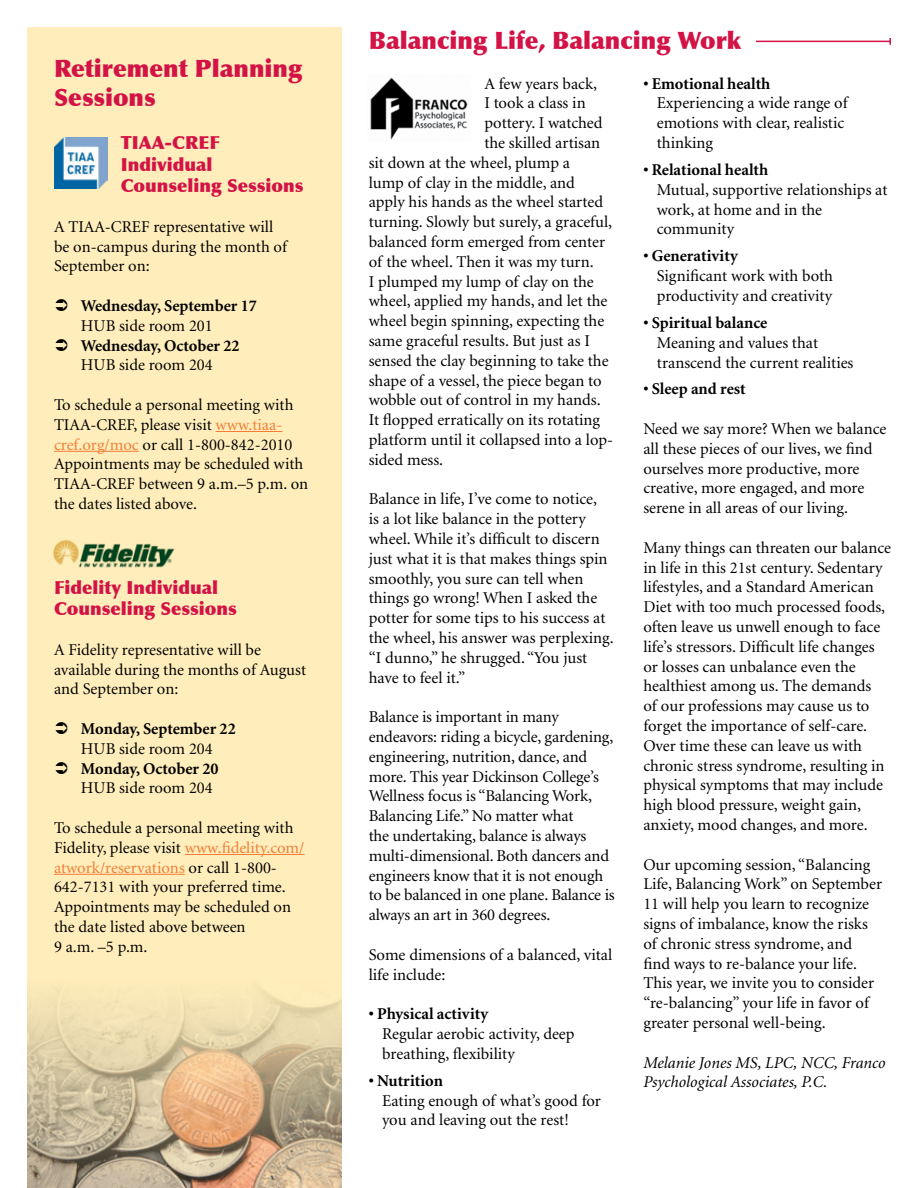
<style>
.page{position:relative;width:918px;height:1188px;background:#fff}
.page>*{position:absolute;margin:0;border:0;box-sizing:border-box;transform-origin:0 0}
.t1{font:900 24px/28.8px "Optima";color:#d31245}
.t2{font:900 18px/21.6px "Optima";color:#d31245}
.t3{font:16.5px/19.8px "Minion";color:#000}
.t4{font:700 16.5px "Minion";color:#000}
.t5{font:italic 16.5px/19.8px "Minion";color:#000}
.s1{color:#f37d38}
</style>
<div class="page">
<div style="left:27px;top:27px;width:315px;height:1161px;background:#feb"></div>
<img style="left:27px;top:988px;width:315px;height:200px">
<hr style="left:216px;top:431px;width:66px;height:1px;background:#f37d38">
<hr style="left:54px;top:451px;width:85px;height:1px;background:#f37d38">
<hr style="left:185px;top:854px;width:120px;height:1px;background:#f37d38">
<hr style="left:54px;top:874px;width:131px;height:1px;background:#f37d38">
<img style="left:54px;top:137px;width:53px;height:52px">
<img style="left:53px;top:539px;width:122px;height:29px">
<img style="left:370px;top:77px;width:98px;height:63px">
<hr style="left:756px;top:41px;width:134px;height:1px;background:#d31245">
<h1 class="t1" style="left:54px;top:54px;width:250px">Retirement Planning<br>Sessions</h1>
<p class="t2" style="left:121px;top:132px;width:184px">TIAA-CREF<br>Individual<br>Counseling Sessions</p>
<p class="t3" style="left:54px;top:217px;width:234px">A TIAA-CREF representative will be on-campus during the month of<br>September on:</p>
<p class="t4" style="left:81px;top:297px;width:177px">Wednesday, September 17</p>
<p class="t3" style="left:81px;top:316px;width:133px">HUB side room 201</p>
<p class="t4" style="left:81px;top:337px;width:160px">Wednesday, October 22</p>
<p class="t3" style="left:81px;top:356px;width:133px">HUB side room 204</p>
<p class="t3" style="left:54px;top:396px;width:256px">To schedule a personal meeting with TIAA-CREF, please visit <span class="s1">www.tiaa&shy;cref.org/moc</span> or call 1-800-842-2010<br>Appointments may be scheduled with TIAA-CREF between 9 a.m.–5 p.m. on the dates listed above.</p>
<p class="t2" style="left:54px;top:577px;width:184px">Fidelity Individual<br>Counseling Sessions</p>
<p class="t3" style="left:54px;top:640px;width:254px">A Fidelity representative will be available during the months of August and September on:</p>
<p class="t4" style="left:81px;top:720px;width:156px">Monday, September 22</p>
<p class="t3" style="left:81px;top:739px;width:133px">HUB side room 204</p>
<p class="t4" style="left:81px;top:760px;width:139px">Monday, October 20</p>
<p class="t3" style="left:81px;top:779px;width:133px">HUB side room 204</p>
<p class="t3" style="left:54px;top:819px;width:252px">To schedule a personal meeting with<br>Fidelity, please visit <span class="s1">www.fidelity.com/ atwork/reservations</span> or call 1-800-<br>642-7131 with your preferred time.<br>Appointments may be scheduled on the date listed above between<br>9 a.m. –5 p.m.</p>
<h1 class="t1" style="left:369px;top:26px;width:374px">Balancing Life, Balancing Work</h1>
<p class="t3" style="left:484px;top:74px;width:114px">A few years back,</p>
<p class="t3" style="left:484px;top:94px;width:103px">I took a class in</p>
<p class="t3" style="left:484px;top:114px;width:120px">pottery. I watched</p>
<p class="t3" style="left:484px;top:133px;width:117px">the skilled artisan</p>
<p class="t3" style="left:369px;top:153px;width:203px">sit down at the wheel, plump a</p>
<p class="t3" style="left:369px;top:173px;width:208px">lump of clay in the middle, and</p>
<p class="t3" style="left:369px;top:193px;width:236px">apply his hands as the wheel started</p>
<p class="t3" style="left:369px;top:213px;width:245px">turning. Slowly but surely, a graceful,</p>
<p class="t3" style="left:369px;top:232px;width:238px">balanced form emerged from center</p>
<p class="t3" style="left:369px;top:252px;width:227px">of the wheel. Then it was my turn.</p>
<p class="t3" style="left:369px;top:272px;width:227px">I plumped my lump of clay on the</p>
<p class="t3" style="left:369px;top:292px;width:240px">wheel, applied my hands, and let the</p>
<p class="t3" style="left:369px;top:312px;width:237px">wheel begin spinning, expecting the</p>
<p class="t3" style="left:369px;top:331px;width:223px">same graceful results. But just as I</p>
<p class="t3" style="left:369px;top:351px;width:241px">sensed the clay beginning to take the</p>
<p class="t3" style="left:369px;top:371px;width:235px">shape of a vessel, the piece began to</p>
<p class="t3" style="left:369px;top:391px;width:234px">wobble out of control in my hands.</p>
<p class="t3" style="left:369px;top:411px;width:233px">It flopped erratically on its rotating</p>
<p class="t3" style="left:369px;top:430px;width:246px">platform until it collapsed into a lop-</p>
<p class="t3" style="left:369px;top:450px;width:76px">sided mess.</p>
<p class="t3" style="left:369px;top:490px;width:247px">Balance in life, I’ve come to notice,<br>is a lot like balance in the pottery wheel. While it’s difficult to discern just what it is that makes things spin smoothly, you sure can tell when things go wrong! When I asked the potter for some tips to his success at the wheel, his answer was perplexing. “I dunno,” he shrugged. “You just have to feel it.”</p>
<p class="t3" style="left:369px;top:708px;width:248px">Balance is important in many endeavors: riding a bicycle, gardening, engineering, nutrition, dance, and more. This year Dickinson College’s Wellness focus is “Balancing Work, Balancing Life.” No matter what<br>the undertaking, balance is always multi-dimensional. Both dancers and engineers know that it is not enough to be balanced in one plane. Balance is always an art in 360 degrees.</p>
<p class="t3" style="left:369px;top:945px;width:245px">Some dimensions of a balanced, vital life include:</p>
<p class="t4" style="left:369px;top:1005px;width:121px">• Physical activity</p>
<p class="t3" style="left:382px;top:1024px;width:194px">Regular aerobic activity, deep breathing, flexibility</p>
<p class="t4" style="left:369px;top:1072px;width:76px">• Nutrition</p>
<p class="t3" style="left:382px;top:1091px;width:220px">Eating enough of what’s good for you and leaving out the rest!</p>
<p class="t4" style="left:643px;top:75px;width:129px">• Emotional health</p>
<p class="t3" style="left:657px;top:94px;width:192px">Experiencing a wide range of emotions with clear, realistic thinking</p>
<p class="t4" style="left:643px;top:161px;width:126px">• Relational health</p>
<p class="t3" style="left:657px;top:180px;width:232px">Mutual, supportive relationships at work, at home and in the community</p>
<p class="t4" style="left:643px;top:248px;width:96px">• Generativity</p>
<p class="t3" style="left:657px;top:267px;width:178px">Significant work with both productivity and creativity</p>
<p class="t4" style="left:643px;top:314px;width:126px">• Spiritual balance</p>
<p class="t3" style="left:657px;top:333px;width:198px">Meaning and values that transcend the current realities</p>
<p class="t4" style="left:643px;top:381px;width:104px">• Sleep and rest</p>
<p class="t3" style="left:643px;top:420px;width:245px">Need we say more? When we balance all these pieces of our lives, we find ourselves more productive, more creative, more engaged, and more serene in all areas of our living.</p>
<p class="t3" style="left:643px;top:538px;width:249px">Many things can threaten our balance in life in this 21st century. Sedentary lifestyles, and a Standard American Diet with too much processed foods, often leave us unwell enough to face life’s stressors. Difficult life changes or losses can unbalance even the healthiest among us. The demands<br>of our professions may cause us to forget the importance of self-care.<br>Over time these can leave us with chronic stress syndrome, resulting in physical symptoms that may include high blood pressure, weight gain, anxiety, mood changes, and more.</p>
<p class="t3" style="left:643px;top:855px;width:240px">Our upcoming session, “Balancing Life, Balancing Work” on September 11 will help you learn to recognize signs of imbalance, know the risks of chronic stress syndrome, and find ways to re-balance your life.<br>This year, we invite you to consider “re-balancing” your life in favor of greater personal well-being.</p>
<p class="t5" style="left:643px;top:1053px;width:244px">Melanie Jones MS, LPC, NCC, Franco<br>Psychological Associates, P.C.</p>
</div>
